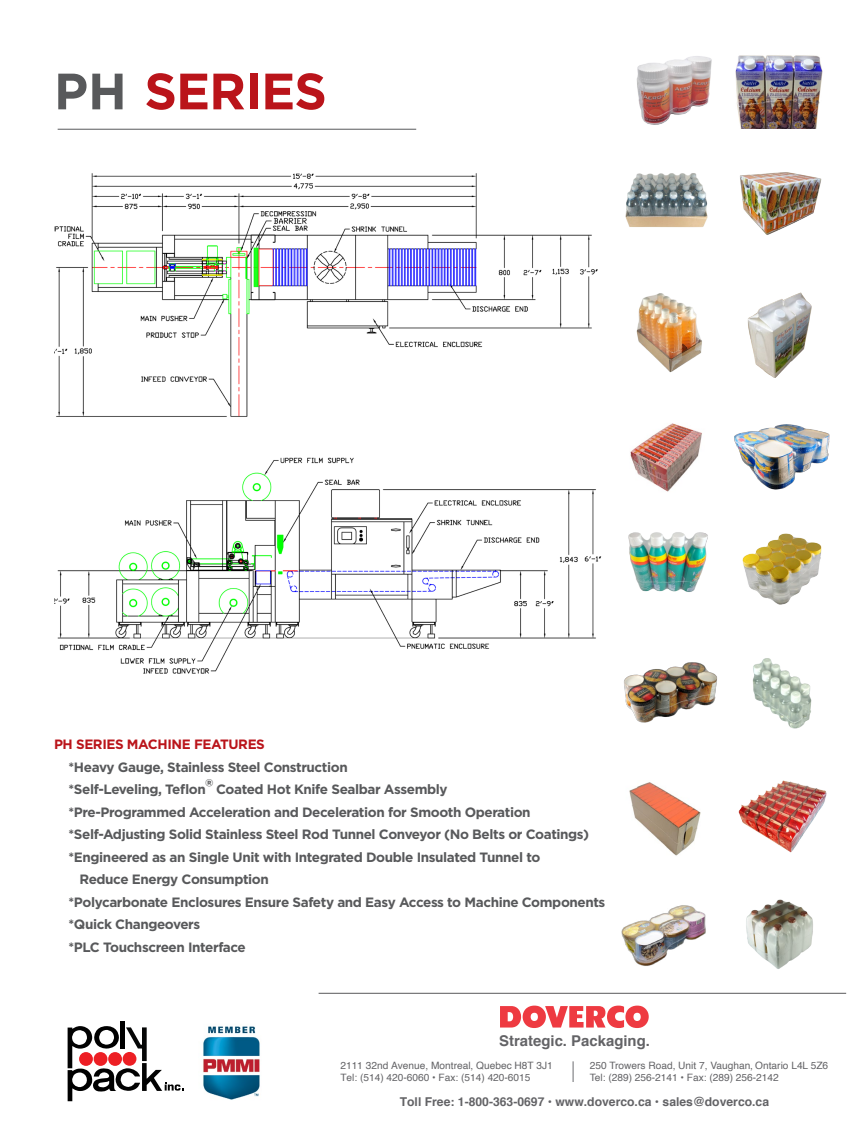
<style>
.page{position:relative;width:864px;height:1134px;background:#fff}
.page>*{position:absolute;margin:0;border:0;box-sizing:border-box;transform-origin:0 0}
.t1{font:700 51px "Gotham";letter-spacing:-.02em;color:#ba141a}
.t2{font:700 14.85px "Helvetica";color:#636366}
.t3{font:700 13.5px "Gotham";letter-spacing:-.03em;color:#58595b}
.t4{font:700 13.5px "Gotham";letter-spacing:-.03em;color:#ba141a}
.t5{font:700 12.15px "Helvetica";color:#636366}
.t6{font:10.2px/12.1px "Helvetica";color:#636366}
.s1{color:#58595b}
.s2{font-size:21px}
</style>
<div class="page">
<div style="left:120px;top:1021px;width:5px;height:28px;background:#000"></div>
<svg style="left:68px;top:1026px;width:116px;height:75px"></svg>
<hr style="left:58px;top:129px;width:358px;height:1px;background:#58595b">
<hr style="left:319px;top:993px;width:527px;height:1px;background:#58595b">
<img style="left:54px;top:173px;width:548px;height:501px">
<img style="left:203px;top:1026px;width:57px;height:74px">
<img style="left:636px;top:56px;width:76px;height:69px">
<img style="left:735px;top:55px;width:88px;height:73px">
<img style="left:625px;top:173px;width:83px;height:55px">
<img style="left:740px;top:172px;width:82px;height:63px">
<img style="left:636px;top:293px;width:66px;height:80px">
<img style="left:747px;top:292px;width:65px;height:85px">
<img style="left:630px;top:423px;width:72px;height:69px">
<img style="left:734px;top:424px;width:96px;height:66px">
<img style="left:628px;top:532px;width:80px;height:60px">
<img style="left:742px;top:533px;width:80px;height:72px">
<img style="left:624px;top:662px;width:94px;height:61px">
<img style="left:752px;top:658px;width:60px;height:71px">
<img style="left:629px;top:782px;width:72px;height:74px">
<img style="left:738px;top:780px;width:89px;height:73px">
<img style="left:621px;top:905px;width:85px;height:61px">
<img style="left:746px;top:899px;width:67px;height:70px">
<svg style="left:573px;top:1061px;width:1px;height:21px"></svg>
<svg style="left:500px;top:1006px;width:149px;height:22px"></svg>
<p class="t1" style="left:54px;top:57px;width:274px"><span class="s1">PH</span> SERIES</p>
<p class="t4" style="left:54px;top:736px;width:212px">PH SERIES MACHINE FEATURES</p>
<p class="t3" style="left:69px;top:758px;width:281px">*Heavy Gauge, Stainless Steel Construction</p>
<p class="t3" style="left:69px;top:781px;width:381px">*Self-Leveling, Teflon<span class="s2">®</span> Coated Hot Knife Sealbar Assembly</p>
<p class="t3" style="left:69px;top:803px;width:464px">*Pre-Programmed Acceleration and Deceleration for Smooth Operation</p>
<p class="t3" style="left:69px;top:826px;width:522px">*Self-Adjusting Solid Stainless Steel Rod Tunnel Conveyor (No Belts or Coatings)</p>
<p class="t3" style="left:69px;top:848px;width:473px">*Engineered as an Single Unit with Integrated Double Insulated Tunnel to</p>
<p class="t3" style="left:80px;top:871px;width:191px">Reduce Energy Consumption</p>
<p class="t3" style="left:69px;top:893px;width:538px">*Polycarbonate Enclosures Ensure Safety and Easy Access to Machine Components</p>
<p class="t3" style="left:69px;top:916px;width:133px">*Quick Changeovers</p>
<p class="t3" style="left:69px;top:938px;width:179px">*PLC Touchscreen Interface</p>
<p class="t2" style="left:499px;top:1028px;width:152px">Strategic. Packaging.</p>
<p class="t6" style="left:340px;top:1060px;width:214px">2111 32nd Avenue, Montreal, Quebec H8T 3J1<br>Tel: (514) 420-6060 • Fax: (514) 420-6015</p>
<p class="t6" style="left:590px;top:1060px;width:240px">250 Trowers Road, Unit 7, Vaughan, Ontario L4L 5Z6<br>Tel: (289) 256-2141 • Fax: (289) 256-2142</p>
<p class="t5" style="left:400px;top:1091px;width:371px">Toll Free: 1-800-363-0697 • www.doverco.ca • sales@doverco.ca</p>
</div>
